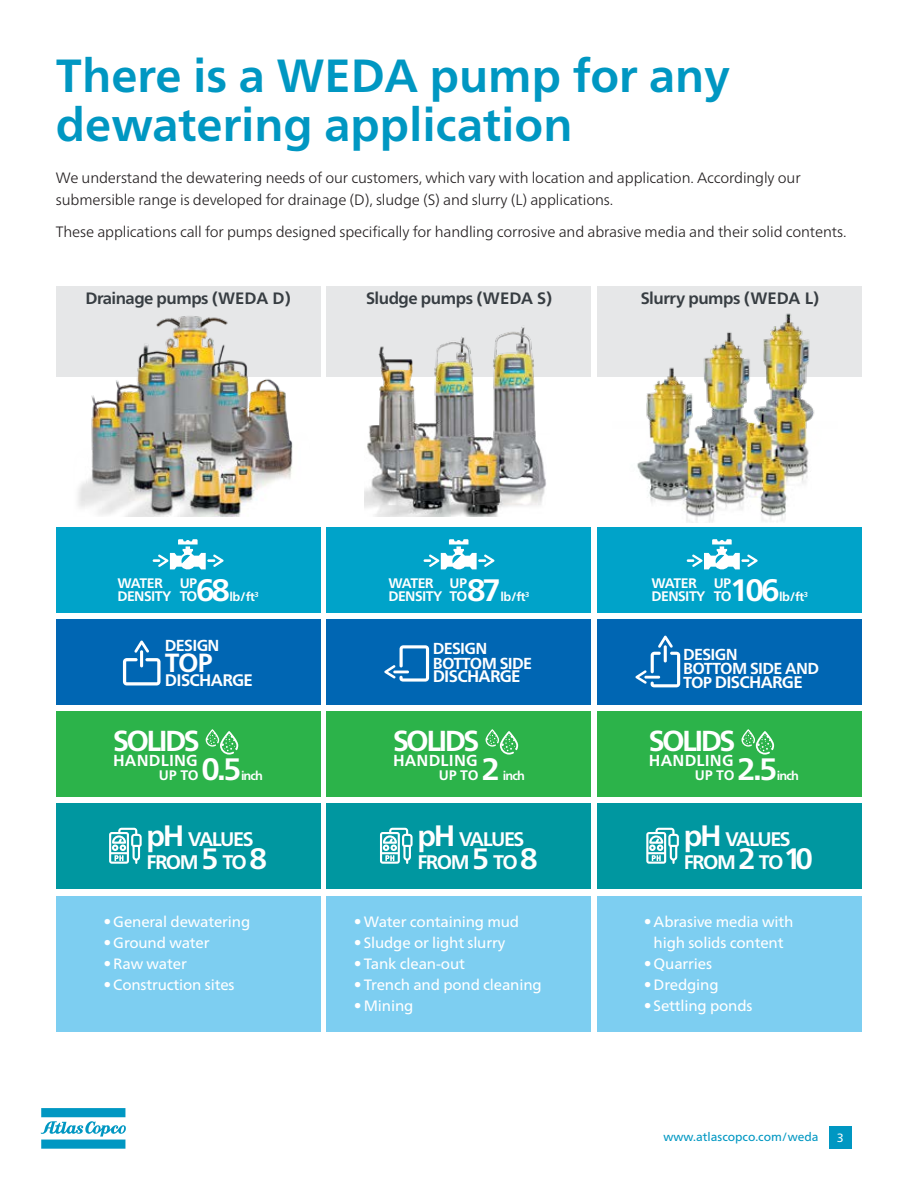
<style>
.page{position:relative;width:918px;height:1188px;background:#fff}
.page>*{position:absolute;margin:0;border:0;box-sizing:border-box;transform-origin:0 0}
.t1{font:700 46.5px/49.5px "Neue Frutiger World";color:#0097c2}
.t2{font:700 31.05px "Neue Frutiger World";letter-spacing:-.1em;color:#fff}
.t3{font:700 28.95px "Neue Frutiger World";letter-spacing:-.09em;color:#fff}
.t4{font:700 26.25px "Neue Frutiger World";color:#fff}
.t5{font:700 19.65px/22.6px "Neue Frutiger World";letter-spacing:-.075em;color:#fff}
.t6{font:700 16.8px "Neue Frutiger World";letter-spacing:-.04em;color:#fff}
.t7{font:700 16.5px "Neue Frutiger World";letter-spacing:-.03em;color:#373d42}
.t8{font:700 15.9px/14.4px "Neue Frutiger World";letter-spacing:-.04em;color:#fff}
.t9{font:700 15.9px "Neue Frutiger World";letter-spacing:.01em;color:#fff}
.t10{font:300 15px/22.8px "Neue Frutiger World";letter-spacing:-.01em;color:#231f20}
.t11{font:15px/21px "Neue Frutiger World";letter-spacing:-.01em;color:#fff;text-align:center}
.t12{font:700 13.8px/12.8px "Neue Frutiger World";letter-spacing:-.04em;color:#fff}
.t13{font:700 12.45px "Neue Frutiger World";letter-spacing:-.075em;color:#fff}
.t14{font:12px "Neue Frutiger World";color:#0097c2}
.t15{font:12px "Neue Frutiger World";color:#fff}
.s1{font-size:15.9px}
.s2{font-size:29.55px}
.s3{font-family:"Univers LT Std";font-weight:700}
</style>
<div class="page">
<div style="left:56px;top:896px;width:264px;height:135px;background:#7dcef1"></div>
<div style="left:327px;top:896px;width:264px;height:135px;background:#7dcef1"></div>
<div style="left:598px;top:896px;width:264px;height:135px;background:#7dcef1"></div>
<div style="left:56px;top:287px;width:264px;height:90px;background:#e6e7e8"></div>
<div style="left:327px;top:287px;width:264px;height:90px;background:#e6e7e8"></div>
<div style="left:598px;top:287px;width:264px;height:90px;background:#e6e7e8"></div>
<div style="left:56px;top:527px;width:264px;height:86px;background:#00a3c9"></div>
<svg style="left:153px;top:539px;width:71px;height:31px"></svg>
<div style="left:327px;top:527px;width:264px;height:86px;background:#00a3c9"></div>
<svg style="left:424px;top:539px;width:70px;height:31px"></svg>
<div style="left:598px;top:527px;width:264px;height:86px;background:#00a3c9"></div>
<svg style="left:687px;top:539px;width:71px;height:31px"></svg>
<div style="left:56px;top:619px;width:264px;height:86px;background:#0066b3"></div>
<svg style="left:123px;top:641px;width:38px;height:44px"></svg>
<div style="left:327px;top:619px;width:264px;height:86px;background:#0066b3"></div>
<svg style="left:384px;top:645px;width:45px;height:37px"></svg>
<div style="left:598px;top:619px;width:264px;height:86px;background:#0066b3"></div>
<svg style="left:636px;top:636px;width:44px;height:51px"></svg>
<div style="left:56px;top:711px;width:264px;height:86px;background:#2cb34a"></div>
<svg style="left:206px;top:729px;width:32px;height:26px"></svg>
<div style="left:327px;top:711px;width:264px;height:86px;background:#2cb34a"></div>
<svg style="left:486px;top:729px;width:32px;height:26px"></svg>
<div style="left:598px;top:711px;width:264px;height:86px;background:#2cb34a"></div>
<svg style="left:742px;top:729px;width:32px;height:26px"></svg>
<div style="left:56px;top:803px;width:264px;height:86px;background:#0097a0"></div>
<svg style="left:109px;top:828px;width:33px;height:36px"></svg>
<div style="left:327px;top:803px;width:264px;height:86px;background:#0097a0"></div>
<svg style="left:380px;top:828px;width:33px;height:36px"></svg>
<div style="left:598px;top:803px;width:264px;height:86px;background:#0097a0"></div>
<svg style="left:646px;top:828px;width:33px;height:36px"></svg>
<img style="left:78px;top:316px;width:215px;height:200px">
<img style="left:637px;top:313px;width:178px;height:209px">
<img style="left:365px;top:327px;width:181px;height:190px">
<svg style="left:41px;top:1108px;width:85px;height:41px"></svg>
<div style="left:829px;top:1126px;width:23px;height:23px;background:#0097c2"></div>
<h1 class="t1" style="left:56px;top:50px;width:676px">There is a WEDA pump for any dewatering application</h1>
<p class="t10" style="left:56px;top:166px;width:746px">We understand the dewatering needs of our customers, which vary with location and application. Accordingly our submersible range is developed for drainage (D), sludge (S) and slurry (L) applications.</p>
<p class="t10" style="left:56px;top:220px;width:792px">These applications call for pumps designed specifically for handling corrosive and abrasive media and their solid contents.</p>
<p class="t7" style="left:86px;top:284px;width:207px">Drainage pumps (WEDA D)</p>
<p class="t7" style="left:366px;top:284px;width:187px">Sludge pumps (WEDA S)</p>
<p class="t7" style="left:641px;top:284px;width:180px">Slurry pumps (WEDA L)</p>
<p class="t12" style="left:117px;top:577px;width:55px">WATER<br>DENSITY</p>
<p class="t12" style="left:180px;top:577px;width:19px">UP<br>TO</p>
<h2 class="t2" style="left:467px;top:563px;width:35px">87</h2>
<p class="t12" style="left:388px;top:577px;width:55px">WATER<br>DENSITY</p>
<p class="t12" style="left:450px;top:577px;width:19px">UP<br>TO</p>
<h2 class="t2" style="left:730px;top:563px;width:51px">106</h2>
<p class="t12" style="left:652px;top:577px;width:55px">WATER<br>DENSITY</p>
<p class="t12" style="left:714px;top:577px;width:19px">UP<br>TO</p>
<h2 class="t2" style="left:196px;top:563px;width:35px">68</h2>
<p class="t13" style="left:230px;top:586px;width:31px">lb/ft<sup>3</sup></p>
<p class="t13" style="left:500px;top:586px;width:31px">lb/ft<sup>3</sup></p>
<p class="t13" style="left:779px;top:586px;width:31px">lb/ft<sup>3</sup></p>
<p class="t8" style="left:165px;top:638px;width:56px">DESIGN</p>
<h3 class="t4" style="left:165px;top:640px;width:49px">TOP</h3>
<p class="t6" style="left:165px;top:665px;width:90px">DISCHARGE</p>
<p class="t8" style="left:433px;top:641px;width:101px">DESIGN<br>BOTTOM SIDE</p>
<p class="t6" style="left:433px;top:661px;width:90px">DISCHARGE</p>
<p class="t8" style="left:683px;top:647px;width:138px">DESIGN<br>BOTTOM SIDE AND</p>
<p class="t6" style="left:683px;top:668px;width:121px"><span class="s1">TOP</span> DISCHARGE</p>
<h3 class="t3" style="left:113px;top:715px;width:88px">SOLIDS</h3>
<p class="t9" style="left:113px;top:746px;width:86px">HANDLING</p>
<p class="t12" style="left:159px;top:768px;width:41px">UP TO</p>
<h2 class="t2" style="left:201px;top:741px;width:42px">0.5</h2>
<p class="t13" style="left:241px;top:764px;width:24px">inch</p>
<h3 class="t3" style="left:393px;top:715px;width:88px">SOLIDS</h3>
<p class="t9" style="left:393px;top:746px;width:86px">HANDLING</p>
<p class="t12" style="left:439px;top:768px;width:41px">UP TO</p>
<h2 class="t2" style="left:481px;top:741px;width:20px">2</h2>
<p class="t13" style="left:503px;top:764px;width:24px">inch</p>
<h3 class="t3" style="left:649px;top:715px;width:88px">SOLIDS</h3>
<p class="t9" style="left:649px;top:746px;width:86px">HANDLING</p>
<p class="t12" style="left:695px;top:768px;width:41px">UP TO</p>
<h2 class="t2" style="left:737px;top:741px;width:42px">2.5</h2>
<p class="t13" style="left:777px;top:764px;width:24px">inch</p>
<h3 class="t5" style="left:146px;top:827px;width:122px"><span class="s2">pH</span> VALUES<br>FROM <span class="s2">5</span> TO <span class="s2">8</span></h3>
<h3 class="t5" style="left:417px;top:827px;width:122px"><span class="s2">pH</span> VALUES<br>FROM <span class="s2">5</span> TO <span class="s2">8</span></h3>
<h3 class="t5" style="left:684px;top:827px;width:131px"><span class="s2">pH</span> VALUES<br>FROM <span class="s2">2</span> TO<span class="s2">10</span></h3>
<p class="t11" style="left:105px;top:912px;width:147px"><span class="s3">•</span> General dewatering</p>
<p class="t11" style="left:105px;top:933px;width:106px"><span class="s3">•</span> Ground water</p>
<p class="t11" style="left:105px;top:954px;width:84px"><span class="s3">•</span> Raw water</p>
<p class="t11" style="left:105px;top:975px;width:131px"><span class="s3">•</span> Construction sites</p>
<p class="t11" style="left:355px;top:912px;width:165px"><span class="s3">•</span> Water containing mud</p>
<p class="t11" style="left:355px;top:933px;width:151px"><span class="s3">•</span> Sludge or light slurry</p>
<p class="t11" style="left:355px;top:954px;width:111px"><span class="s3">•</span> Tank clean-out</p>
<p class="t11" style="left:355px;top:975px;width:188px"><span class="s3">•</span> Trench and pond cleaning</p>
<p class="t11" style="left:355px;top:996px;width:60px"><span class="s3">•</span> Mining</p>
<p class="t11" style="left:645px;top:912px;width:150px"><span class="s3">•</span> Abrasive media with high solids content</p>
<p class="t11" style="left:645px;top:954px;width:69px"><span class="s3">•</span> Quarries</p>
<p class="t11" style="left:645px;top:975px;width:75px"><span class="s3">•</span> Dredging</p>
<p class="t11" style="left:645px;top:996px;width:109px"><span class="s3">•</span> Settling ponds</p>
<p class="t14" style="left:664px;top:1128px;width:156px">www.atlascopco.com/weda</p>
<p class="t15" style="left:837px;top:1128px;width:8px">3</p>
</div>
